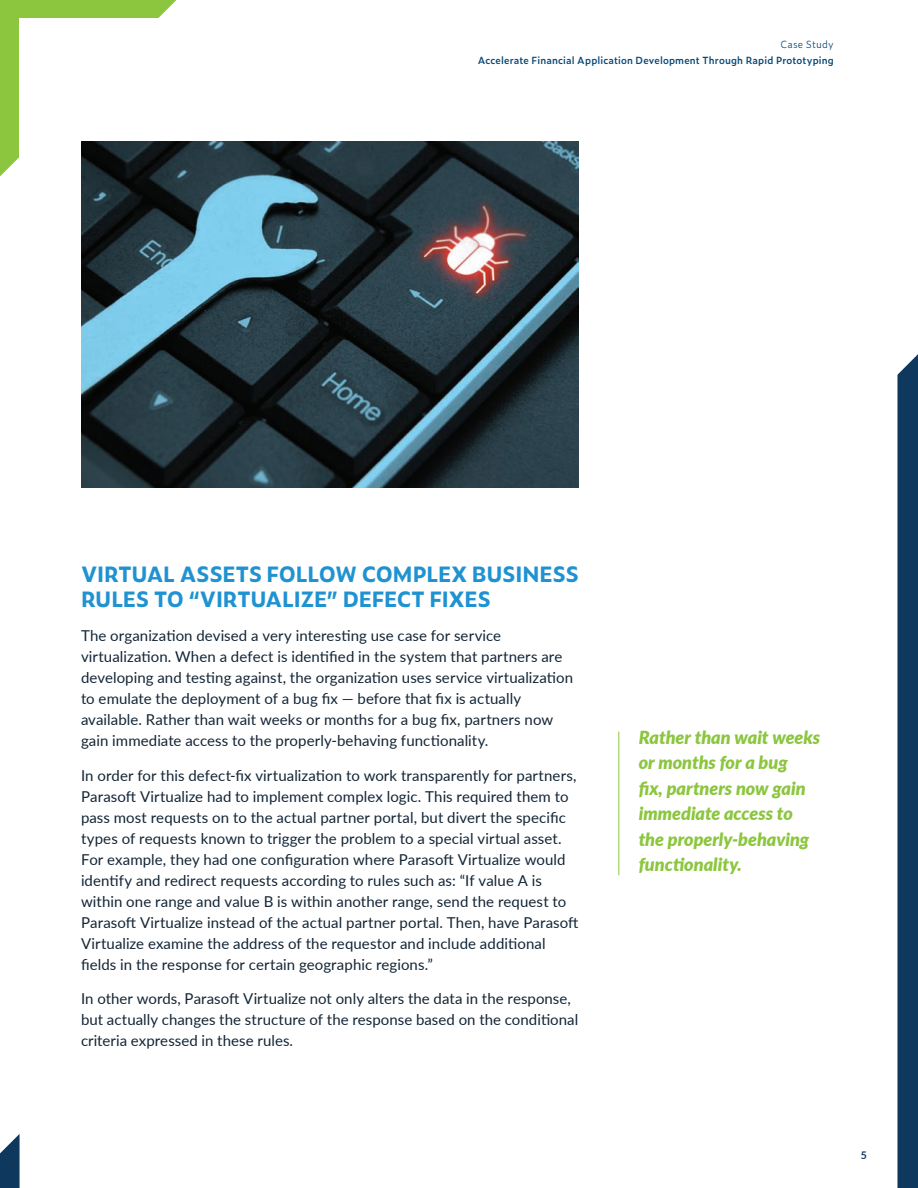
<style>
.page{position:relative;width:918px;height:1188px;background:#fff}
.page>*{position:absolute;margin:0;border:0;box-sizing:border-box;transform-origin:0 0}
.t1{font:700 21px/25.2px "Zeitung Pro";letter-spacing:-.02em;color:#1f92d1}
.t2{font:italic 900 18px/25.5px "Lato";color:#8bc63e}
.t3{font:15px/21px "Lato";letter-spacing:.005em;color:#132536}
.t4{font:700 10.5px "Lato";color:#0e385e}
.t5{font:600 9.9px "Zeitung Pro";letter-spacing:.015em;color:#074877}
.t6{font:300 9.9px "Zeitung Pro";letter-spacing:.015em;color:#074877}
</style>
<div class="page">
<svg style="left:0;top:0;width:203px;height:177px"></svg>
<div style="left:19px;top:19px;width:153px;height:156px;background:#fff"></div>
<div style="left:897px;top:354px;width:21px;height:834px;background:#0e385e"></div>
<svg style="left:0;top:1134px;width:20px;height:54px"></svg>
<img style="left:81px;top:142px;width:498px;height:346px">
<hr style="left:618px;top:732px;width:1px;height:143px;background:#8bc63e">
<p class="t6" style="left:780px;top:37px;width:55px">Case Study</p>
<p class="t5" style="left:478px;top:53px;width:358px">Accelerate Financial Application Development Through Rapid Prototyping</p>
<h1 class="t1" style="left:81px;top:560px;width:499px">VIRTUAL ASSETS FOLLOW COMPLEX BUSINESS<br>RULES TO “VIRTUALIZE” DEFECT FIXES</h1>
<p class="t3" style="left:81px;top:625px;width:494px">The organization devised a very interesting use case for service virtualization. When a defect is identified in the system that partners are developing and testing against, the organization uses service virtualization to emulate the deployment of a bug fix — before that fix is actually available. Rather than wait weeks or months for a bug fix, partners now gain immediate access to the properly-behaving functionality.</p>
<p class="t3" style="left:81px;top:764px;width:499px">In order for this defect-fix virtualization to work transparently for partners, Parasoft Virtualize had to implement complex logic. This required them to pass most requests on to the actual partner portal, but divert the specific types of requests known to trigger the problem to a special virtual asset.<br>For example, they had one configuration where Parasoft Virtualize would identify and redirect requests according to rules such as: “If value A is within one range and value B is within another range, send the request to Parasoft Virtualize instead of the actual partner portal. Then, have Parasoft Virtualize examine the address of the requestor and include additional fields in the response for certain geographic regions.”</p>
<p class="t3" style="left:81px;top:988px;width:499px">In other words, Parasoft Virtualize not only alters the data in the response, but actually changes the structure of the response based on the conditional criteria expressed in these rules.</p>
<p class="t2" style="left:639px;top:724px;width:183px">Rather than wait weeks or months for a bug<br>fix, partners now gain immediate access to the properly-behaving functionality.</p>
<p class="t4" style="left:861px;top:1147px;width:8px">5</p>
</div>
